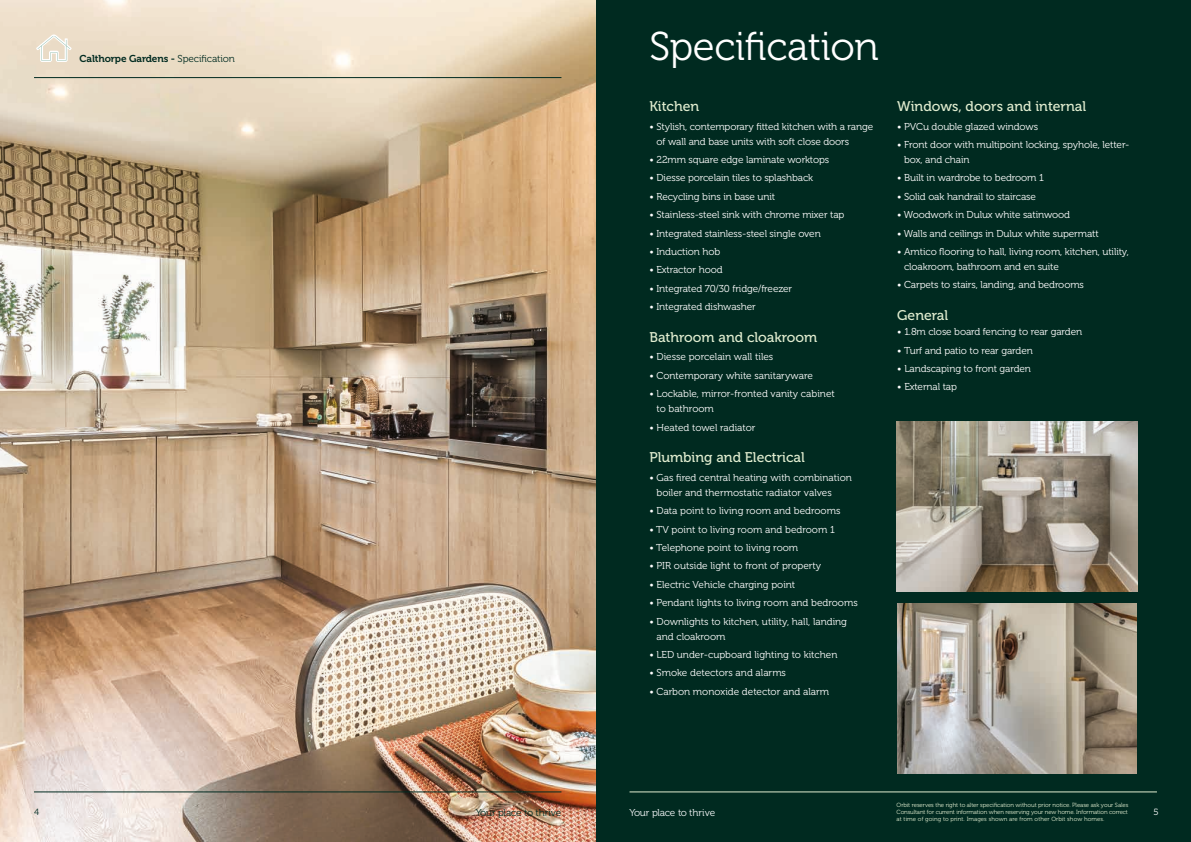
<style>
.page{position:relative;width:1191px;height:842px;background:#002a20}
.page>*{position:absolute;margin:0;border:0;box-sizing:border-box;transform-origin:0 0}
.t1{font:40px "Museo 300";letter-spacing:-.01em;color:#fff}
.t2{font:14px "Museo 500";color:#e1edd0}
.t3{font:10px/15px "Museo 300";letter-spacing:-.01em;color:#fff}
.t4{font:10px "Museo 700";letter-spacing:-.01em;color:#002a20}
.t5{font:10px "Museo 300";letter-spacing:-.01em;color:#002a20}
.t6{font:10px "Museo 300";letter-spacing:-.01em;color:#f6f8f9}
.t7{font:9px "Museo 300";color:#002a20}
.t8{font:9px "Museo 300";color:#fff}
.t9{font:6px/7px "Museo 300";letter-spacing:.01em;color:#e1edd0;text-align:justify}
.s1{font-family:"Museo 300"}
</style>
<div class="page">
<img style="left:0;top:0;width:595px;height:842px">
<hr style="left:34px;top:792px;width:527px;height:1px;background:#002a20">
<hr style="left:34px;top:77px;width:527px;height:1px;background:#002a20">
<svg style="left:36px;top:34px;width:36px;height:28px"></svg>
<hr style="left:629px;top:792px;width:528px;height:1px;background:#e1edd0">
<img style="left:896px;top:421px;width:241px;height:170px">
<img style="left:897px;top:604px;width:239px;height:170px">
<p class="t4" style="left:80px;top:53px;width:157px">Calthorpe Gardens - <span class="s1">Specification</span></p>
<p class="t7" style="left:34px;top:807px;width:7px">4</p>
<p class="t5" style="left:476px;top:807px;width:87px">Your place to thrive</p>
<h1 class="t1" style="left:649px;top:24px;width:231px">Specification</h1>
<h2 class="t2" style="left:649px;top:99px;width:51px">Kitchen</h2>
<p class="t3" style="left:656px;top:119px;width:218px;text-indent:-7px">• Stylish, contemporary fitted kitchen with a range of wall and base units with soft close doors</p>
<p class="t3" style="left:649px;top:152px;width:181px">• 22mm square edge laminate worktops</p>
<p class="t3" style="left:649px;top:171px;width:165px">• Diesse porcelain tiles to splashback</p>
<p class="t3" style="left:649px;top:189px;width:127px">• Recycling bins in base unit</p>
<p class="t3" style="left:649px;top:207px;width:196px">• Stainless-steel sink with chrome mixer tap</p>
<p class="t3" style="left:649px;top:226px;width:173px">• Integrated stainless-steel single oven</p>
<p class="t3" style="left:649px;top:244px;width:72px">• Induction hob</p>
<p class="t3" style="left:649px;top:263px;width:75px">• Extractor hood</p>
<p class="t3" style="left:649px;top:281px;width:144px">• Integrated 70/30 fridge/freezer</p>
<p class="t3" style="left:649px;top:299px;width:108px">• Integrated dishwasher</p>
<h2 class="t2" style="left:649px;top:329px;width:169px">Bathroom and cloakroom</h2>
<p class="t3" style="left:649px;top:350px;width:125px">• Diesse porcelain wall tiles</p>
<p class="t3" style="left:649px;top:368px;width:165px">• Contemporary white sanitaryware</p>
<p class="t3" style="left:656px;top:386px;width:180px;text-indent:-7px">• Lockable, mirror-fronted vanity cabinet to bathroom</p>
<p class="t3" style="left:649px;top:420px;width:108px">• Heated towel radiator</p>
<h2 class="t2" style="left:649px;top:450px;width:157px">Plumbing and Electrical</h2>
<p class="t3" style="left:656px;top:470px;width:197px;text-indent:-7px">• Gas fired central heating with combination boiler and thermostatic radiator valves</p>
<p class="t3" style="left:649px;top:503px;width:192px">• Data point to living room and bedrooms</p>
<p class="t3" style="left:649px;top:522px;width:187px">• TV point to living room and bedroom 1</p>
<p class="t3" style="left:649px;top:540px;width:150px">• Telephone point to living room</p>
<p class="t3" style="left:649px;top:559px;width:173px">• PIR outside light to front of property</p>
<p class="t3" style="left:649px;top:577px;width:147px">• Electric Vehicle charging point</p>
<p class="t3" style="left:649px;top:595px;width:210px">• Pendant lights to living room and bedrooms</p>
<p class="t3" style="left:656px;top:614px;width:192px;text-indent:-7px">• Downlights to kitchen, utility, hall, landing and cloakroom</p>
<p class="t3" style="left:649px;top:647px;width:189px">• LED under-cupboard lighting to kitchen</p>
<p class="t3" style="left:649px;top:666px;width:138px">• Smoke detectors and alarms</p>
<p class="t3" style="left:649px;top:684px;width:181px">• Carbon monoxide detector and alarm</p>
<h2 class="t2" style="left:897px;top:99px;width:190px">Windows, doors and internal</h2>
<p class="t3" style="left:897px;top:119px;width:142px">• PVCu double glazed windows</p>
<p class="t3" style="left:904px;top:137px;width:227px;text-indent:-7px">• Front door with multipoint locking, spyhole, letter&shy;box, and chain</p>
<p class="t3" style="left:897px;top:171px;width:148px">• Built in wardrobe to bedroom 1</p>
<p class="t3" style="left:897px;top:189px;width:140px">• Solid oak handrail to staircase</p>
<p class="t3" style="left:897px;top:207px;width:174px">• Woodwork in Dulux white satinwood</p>
<p class="t3" style="left:897px;top:226px;width:203px">• Walls and ceilings in Dulux white supermatt</p>
<p class="t3" style="left:904px;top:244px;width:226px;text-indent:-7px">• Amtico flooring to hall, living room, kitchen, utility, cloakroom, bathroom and en suite</p>
<p class="t3" style="left:897px;top:278px;width:188px">• Carpets to stairs, landing, and bedrooms</p>
<h2 class="t2" style="left:897px;top:308px;width:53px">General</h2>
<p class="t3" style="left:897px;top:324px;width:186px">• 1.8m close board fencing to rear garden</p>
<p class="t3" style="left:897px;top:343px;width:137px">• Turf and patio to rear garden</p>
<p class="t3" style="left:897px;top:361px;width:135px">• Landscaping to front garden</p>
<p class="t3" style="left:897px;top:380px;width:61px">• External tap</p>
<p class="t9" style="left:896px;top:802px;width:233px">Orbit reserves the right to alter specification without prior notice. Please ask your Sales Consultant for current information when reserving your new home. Information correct at time of going to print. Images shown are from other Orbit show homes.</p>
<p class="t6" style="left:629px;top:807px;width:87px">Your place to thrive</p>
<p class="t8" style="left:1153px;top:807px;width:7px">5</p>
</div>
